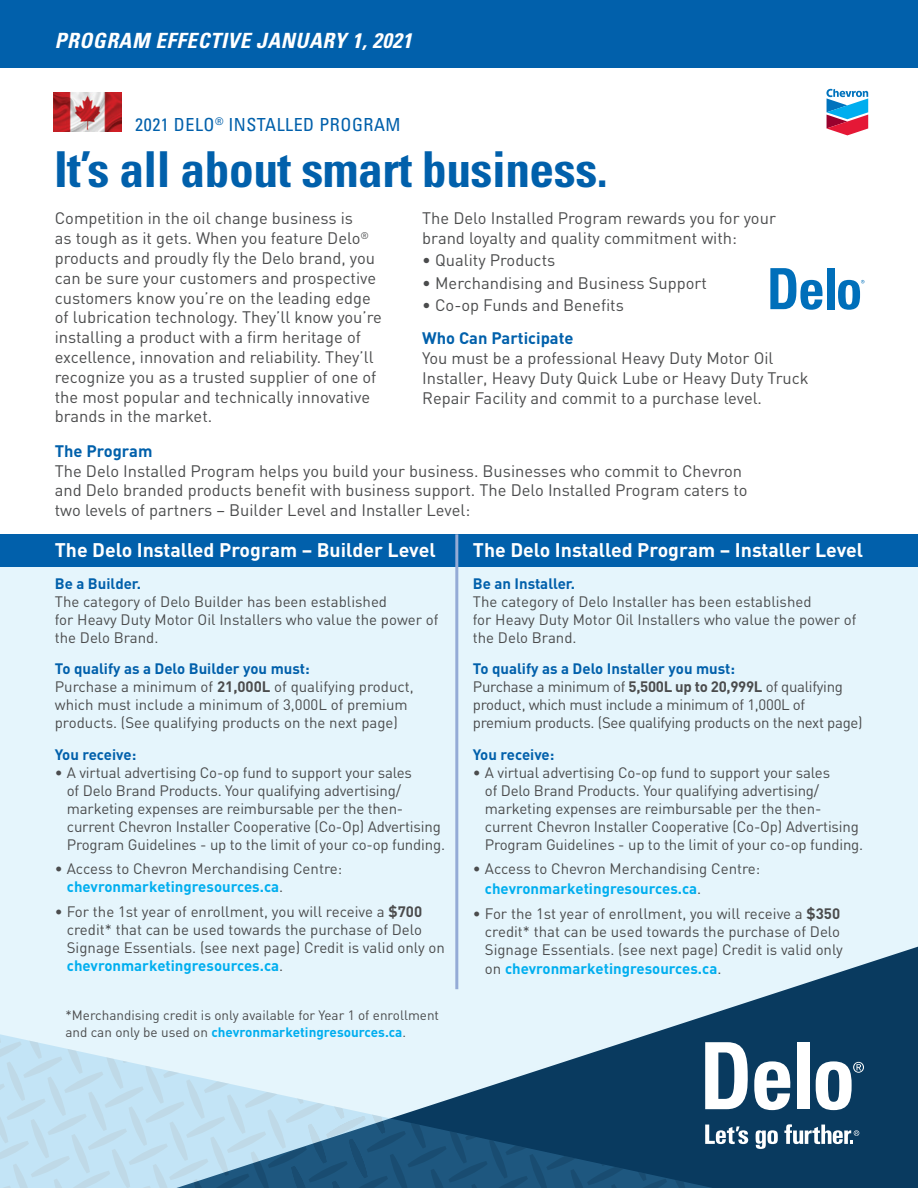
<style>
.page{position:relative;width:918px;height:1188px;background:#fff}
.page>*{position:absolute;margin:0;border:0;box-sizing:border-box;transform-origin:0 0}
.Din_body{font:700 condensed 49.5px "Univers LT Std";letter-spacing:-.01em;color:#0160ab}
.Din_body-2{font:italic 700 condensed 21px "Univers LT Std";letter-spacing:.03em;color:#fff}
.DIN_subhead{font:700 19.5px "DIN";color:#fff}
.Din_body-3{font:condensed 18px "Univers LT Std";letter-spacing:.03em;color:#0160ab}
.Din_body-4{font:16.5px/19.8px "DIN";color:#4b4c4d}
.DIN_subhead-2{font:700 16.5px "DIN";color:#0160ab}
.bullets{font:15px/18px "DIN";letter-spacing:-.01em;color:#4b4c4d}
.Din_body-5{font:15px/18px "DIN";color:#4b4c4d}
.Din_body-6{font:15px/18px "DIN";letter-spacing:-.02em;color:#4b4c4d}
.DIN_subhead-3{font:700 15px "DIN";color:#0160ab}
.bullets-2{font:700 15px "DIN";color:#00aeef}
.Din_body-7{font:13.5px/16.5px "DIN";color:#4b4c4d}
.s1{font-weight:700}
.s2{font-weight:700;color:#00aeef}
.s3{font-weight:400;color:#4b4c4d}
</style>
<div class="page">
<div style="left:0;top:534px;width:918px;height:654px;background:#e5f5fc"></div>
<svg style="left:455px;top:947px;width:463px;height:241px"></svg>
<div style="left:727px;top:1031px;width:48px;height:157px;background:#093a5f"></div>
<svg style="left:0;top:1031px;width:727px;height:157px"></svg>
<svg style="left:705px;top:1125px;width:43px;height:19px"></svg>
<svg style="left:756px;top:1130px;width:22px;height:19px"></svg>
<svg style="left:784px;top:1124px;width:75px;height:20px"></svg>
<svg style="left:705px;top:1042px;width:86px;height:68px;background:#8ea4b5"></svg>
<div style="left:797px;top:1042px;width:13px;height:67px;background:#fff"></div>
<svg style="left:816px;top:1061px;width:48px;height:49px;background:#89a0b2"></svg>
<div style="left:0;top:0;width:918px;height:68px;background:#0160ab"></div>
<svg style="left:826px;top:89px;width:42px;height:46px"></svg>
<img style="left:54px;top:92px;width:68px;height:40px">
<div style="left:0;top:534px;width:918px;height:33px;background:#0160ab"></div>
<hr style="left:455px;top:534px;width:3px;height:455px;background:#94abd6">
<svg style="left:770px;top:268px;width:53px;height:42px"></svg>
<div style="left:827px;top:268px;width:7px;height:41px;background:#006fba"></div>
<svg style="left:838px;top:280px;width:26px;height:30px"></svg>
<p class="Din_body-2" style="left:55px;top:27px;width:358px">PROGRAM EFFECTIVE JANUARY 1, 2021</p>
<p class="Din_body-3" style="left:135px;top:113px;width:267px">2021 DELO<sup>®</sup> INSTALLED PROGRAM</p>
<p class="Din_body" style="left:54px;top:140px;width:555px">It’s all about smart business.</p>
<p class="Din_body-4" style="left:55px;top:208px;width:329px">Competition in the oil change business is<br>as tough as it gets. When you feature Delo<sup>® </sup>products and proudly fly the Delo brand, you can be sure your customers and prospective customers know you’re on the leading edge of lubrication technology. They’ll know you’re installing a product with a firm heritage of excellence, innovation and reliability. They’ll recognize you as a trusted supplier of one of the most popular and technically innovative brands in the market.</p>
<p class="Din_body-4" style="left:422px;top:208px;width:355px">The Delo Installed Program rewards you for your brand loyalty and quality commitment with:</p>
<p class="Din_body-4" style="left:422px;top:250px;width:135px">• Quality Products</p>
<p class="Din_body-4" style="left:422px;top:272px;width:286px">• Merchandising and Business Support</p>
<p class="Din_body-4" style="left:422px;top:295px;width:203px">• Co-op Funds and Benefits</p>
<p class="DIN_subhead-2" style="left:422px;top:327px;width:153px">Who Can Participate</p>
<p class="Din_body-4" style="left:422px;top:348px;width:388px">You must be a professional Heavy Duty Motor Oil<br>Installer, Heavy Duty Quick Lube or Heavy Duty Truck<br>Repair Facility and commit to a purchase level.</p>
<p class="DIN_subhead-2" style="left:55px;top:440px;width:99px">The Program</p>
<p class="Din_body-4" style="left:55px;top:460px;width:694px">The Delo Installed Program helps you build your business. Businesses who commit to Chevron and Delo branded products benefit with business support. The Delo Installed Program caters to two levels of partners – Builder Level and Installer Level:</p>
<p class="DIN_subhead" style="left:55px;top:537px;width:382px">The Delo Installed Program – Builder Level</p>
<p class="DIN_subhead-3" style="left:55px;top:573px;width:88px">Be a Builder.</p>
<p class="Din_body-5" style="left:55px;top:592px;width:385px">The category of Delo Builder has been established<br>for Heavy Duty Motor Oil Installers who value the power of the Delo Brand.</p>
<p class="DIN_subhead-3" style="left:55px;top:659px;width:256px">To qualify as a Delo Builder you must:</p>
<p class="Din_body-5" style="left:55px;top:677px;width:360px">Purchase a minimum of <span class="s1">21,000L</span> of qualifying product, which must include a minimum of 3,000L of premium products. (See qualifying products on the next page)</p>
<p class="DIN_subhead-3" style="left:55px;top:744px;width:83px">You receive:</p>
<p class="bullets" style="left:67px;top:763px;width:380px;text-indent:-12px">• A virtual advertising Co-op fund to support your sales<br>of Delo Brand Products. Your qualifying advertising/ marketing expenses are reimbursable per the then&shy;current Chevron Installer Cooperative (Co-Op) Advertising Program Guidelines - up to the limit of your co-op funding.</p>
<p class="bullets" style="left:67px;top:860px;width:277px;text-indent:-12px">• Access to Chevron Merchandising Centre: <span class="s2">chevronmarketingresources.ca</span>.</p>
<p class="bullets" style="left:67px;top:902px;width:380px;text-indent:-12px">• For the 1st year of enrollment, you will receive a <span class="s1">$700 </span>credit* that can be used towards the purchase of Delo Signage Essentials. (see next page) Credit is valid only on <span class="s2">chevronmarketingresources.ca</span>.</p>
<p class="Din_body-7" style="left:65px;top:1007px;width:375px">*Merchandising credit is only available for Year 1 of enrollment and can only be used on <span class="s2">chevronmarketingresources.ca</span>.</p>
<p class="DIN_subhead" style="left:473px;top:537px;width:392px">The Delo Installed Program – Installer Level</p>
<p class="DIN_subhead-3" style="left:473px;top:573px;width:104px">Be an Installer.</p>
<p class="Din_body-5" style="left:473px;top:592px;width:385px">The category of Delo Installer has been established<br>for Heavy Duty Motor Oil Installers who value the power of the Delo Brand.</p>
<p class="DIN_subhead-3" style="left:473px;top:659px;width:264px">To qualify as a Delo Installer you must:</p>
<p class="Din_body-6" style="left:473px;top:677px;width:391px">Purchase a minimum of <span class="s1">5,500L up to 20,999L</span> of qualifying product, which must include a minimum of 1,000L of premium products. (See qualifying products on the next page)</p>
<p class="DIN_subhead-3" style="left:473px;top:744px;width:83px">You receive:</p>
<p class="bullets" style="left:485px;top:763px;width:380px;text-indent:-12px">• A virtual advertising Co-op fund to support your sales<br>of Delo Brand Products. Your qualifying advertising/ marketing expenses are reimbursable per the then&shy;current Chevron Installer Cooperative (Co-Op) Advertising Program Guidelines - up to the limit of your co-op funding.</p>
<p class="bullets" style="left:485px;top:859px;width:277px;line-height:19.5px;text-indent:-12px">• Access to Chevron Merchandising Centre: <span class="s2">chevronmarketingresources.ca</span>.</p>
<p class="bullets" style="left:485px;top:904px;width:359px;text-indent:-12px">• For the 1st year of enrollment, you will receive a <span class="s1">$350 </span>credit* that can be used towards the purchase of Delo<br>Signage Essentials. (see next page) Credit is valid only</p>
<p class="bullets-2" style="left:485px;top:959px;width:238px"><span class="s3">on</span> chevronmarketingresources.ca<span class="s3">.</span></p>
</div>
